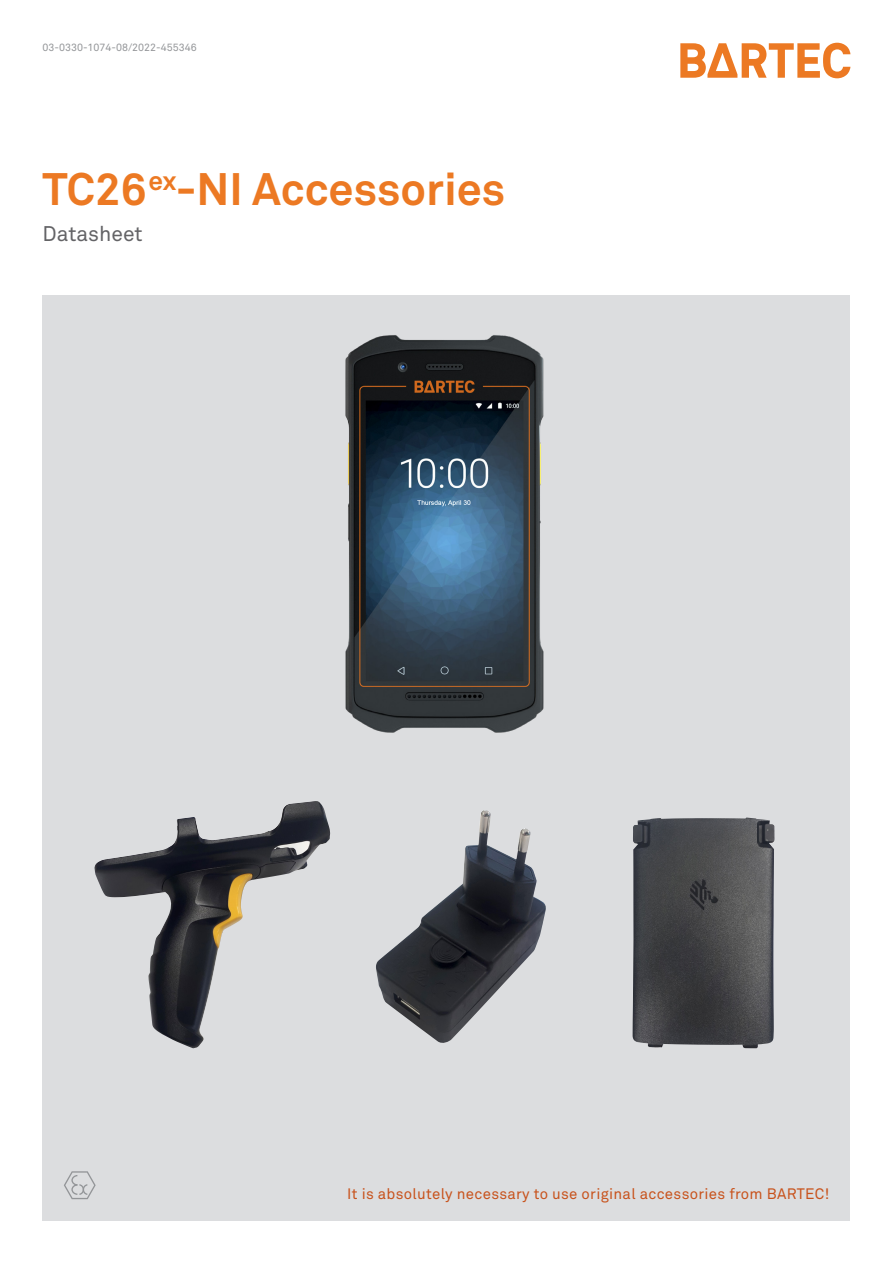
<style>
.page{position:relative;width:893px;height:1263px;background:#fff}
.page>*{position:absolute;margin:0;border:0;box-sizing:border-box;transform-origin:0 0}
.t1{font:700 45px "Akkurat Pro";color:#ec7923}
.t2{font:21px "Akkurat Pro";color:#636366}
.BARTEC_Main_Copy_Bul{font:15px "Akkurat Pro";letter-spacing:.02em;color:#c8531d}
.Page_Numbers___Runni{font:10.5px "Akkurat Pro";color:#939598}
</style>
<div class="page">
<svg style="left:680px;top:43px;width:170px;height:35px"></svg>
<div style="left:43px;top:294px;width:807px;height:926px;background:#dcdddf"></div>
<svg style="left:64px;top:1171px;width:32px;height:28px"></svg>
<img style="left:274px;top:294px;width:340px;height:439px">
<img style="left:94px;top:801px;width:236px;height:247px">
<img style="left:632px;top:817px;width:143px;height:231px">
<img style="left:376px;top:810px;width:170px;height:233px">
<p class="Page_Numbers___Runni" style="left:43px;top:41px;width:156px">03-0330-1074-08/2022-455346</p>
<p class="t1" style="left:43px;top:161px;width:464px">TC26<sup>ex</sup>-NI Accessories</p>
<p class="t2" style="left:43px;top:221px;width:102px">Datasheet</p>
<p class="BARTEC_Main_Copy_Bul" style="left:347px;top:1185px;width:484px">It is absolutely necessary to use original accessories from BARTEC!</p>
</div>
